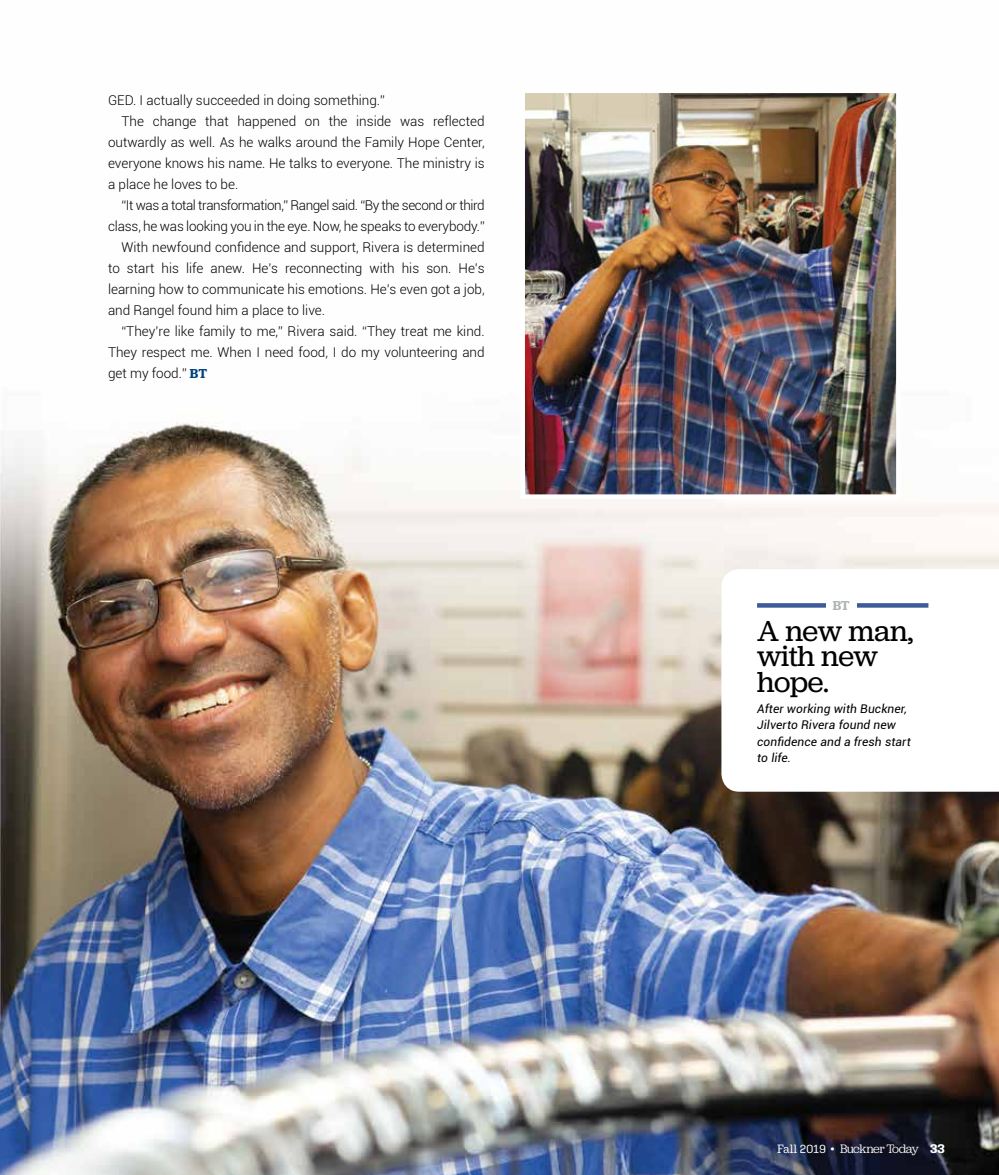
<style>
.page{position:relative;width:999px;height:1175px;background:#fff}
.page>*{position:absolute;margin:0;border:0;box-sizing:border-box;transform-origin:0 0}
.t1{font:30px/25.5px "Jubilat";letter-spacing:-.015em;color:#000}
.t2{font:300 13.5px "Roboto";color:#000}
.t3{font:300 13.5px "Roboto";letter-spacing:-.03em;color:#000}
.t4{font:600 13.5px "Jubilat";color:#b1b4b6}
.t5{font:12.75px "Jubilat";letter-spacing:-.05em;color:#fff}
.t6{font:italic 12px/16.5px "Roboto";letter-spacing:.01em;color:#000}
.s1{font-family:"Jubilat";font-weight:600;color:#004280}
.s2{font-family:"Aglet Slab";font-size:12px}
.s3{font-family:"Aglet Slab"}
.s4{font-family:"Aglet Slab";font-weight:700}
</style>
<div class="page">
<img style="left:0;top:422px;width:999px;height:752px">
<img style="left:525px;top:93px;width:371px;height:401px">
<svg style="left:721px;top:569px;width:278px;height:222px"></svg>
<svg style="left:757px;top:603px;width:171px;height:4px"></svg>
<div style="left:826px;top:596px;width:31px;height:18px;background:#fff"></div>
<p class="t2" style="left:108px;top:90px;width:278px">GED. I actually succeeded in doing something.”</p>
<p class="t2" style="left:122px;top:111px;width:365px">The change that happened on the inside was reflected</p>
<p class="t2" style="left:108px;top:132px;width:378px">outwardly as well. As he walks around the Family Hope Center,</p>
<p class="t2" style="left:108px;top:153px;width:378px">everyone knows his name. He talks to everyone. The ministry is</p>
<p class="t2" style="left:108px;top:175px;width:132px">a place he loves to be.</p>
<p class="t3" style="left:122px;top:196px;width:365px">“It was a total transformation,” Rangel said. “By the second or third</p>
<p class="t2" style="left:108px;top:217px;width:378px">class, he was looking you in the eye. Now, he speaks to everybody.”</p>
<p class="t2" style="left:122px;top:238px;width:365px">With newfound confidence and support, Rivera is determined</p>
<p class="t2" style="left:108px;top:259px;width:378px">to start his life anew. He’s reconnecting with his son. He’s</p>
<p class="t2" style="left:108px;top:280px;width:378px">learning how to communicate his emotions. He’s even got a job,</p>
<p class="t2" style="left:108px;top:301px;width:218px">and Rangel found him a place to live.</p>
<p class="t2" style="left:122px;top:322px;width:365px">“They’re like family to me,” Rivera said. “They treat me kind.</p>
<p class="t2" style="left:108px;top:343px;width:378px">They respect me. When I need food, I do my volunteering and</p>
<p class="t2" style="left:108px;top:364px;width:101px">get my food.” <span class="s1">BT</span></p>
<p class="t4" style="left:833px;top:597px;width:18px">BT</p>
<h1 class="t1" style="left:757px;top:617px;width:158px">A new man, with new hope.</h1>
<p class="t6" style="left:757px;top:700px;width:155px">After working with Buckner,<br>Jilverto Rivera found new confidence and a fresh start to life.</p>
<p class="t5" style="left:777px;top:1141px;width:169px"><span class="s2">Fall 2019</span> <span class="s3">•</span> Buckner Today <span class="s4">33</span></p>
</div>
